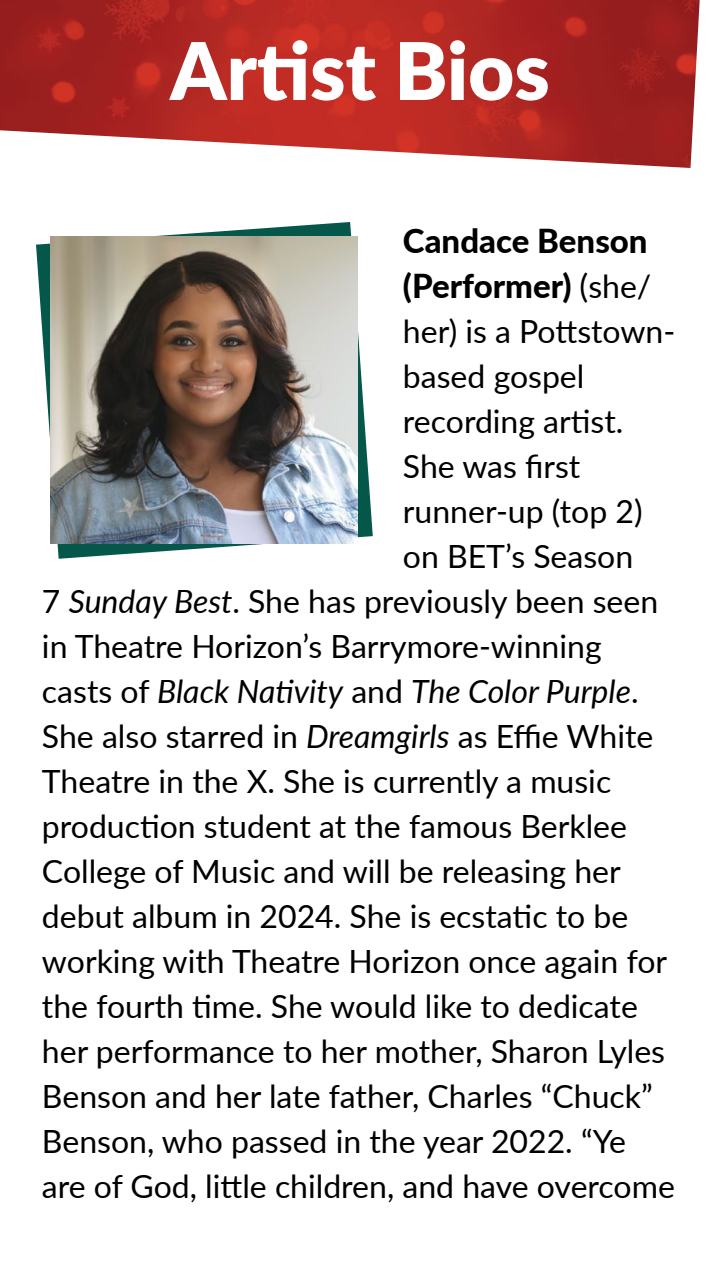
<style>
.page{position:relative;width:720px;height:1280px;background:#fff}
.page>*{position:absolute;margin:0;border:0;box-sizing:border-box;transform-origin:0 0}
.t1{font:900 79.5px "Lato";color:#fff}
.t2{font:800 33px/45px "Lato";color:#000}
.t3{font:32px "Lato";color:#000}
.t4{font:italic 32px "Lato";color:#000}
.s1{font-weight:400}
.s2{font-weight:400;font-size:32px}
.s3{font-style:italic}
.s4{font-style:normal}
</style>
<div class="page">
<img style="left:0;top:0;width:700px;height:168px">
<svg style="left:36px;top:222px;width:337px;height:337px"></svg>
<img style="left:51px;top:237px;width:307px;height:307px">
<h1 class="t1" style="left:170px;top:11px;width:381px">Artist Bios</h1>
<p class="t2" style="left:403px;top:217px;width:250px">Candace Benson (Performer) <span class="s1">(</span><span class="s2">she/</span></p>
<p class="t3" style="left:403px;top:309px;width:274px">her) is a Pottstown-</p>
<p class="t3" style="left:403px;top:354px;width:183px">based gospel</p>
<p class="t3" style="left:403px;top:399px;width:222px">recording artist.</p>
<p class="t3" style="left:403px;top:444px;width:179px">She was first</p>
<p class="t3" style="left:403px;top:489px;width:241px">runner-up (top 2)</p>
<p class="t3" style="left:403px;top:534px;width:232px">on BET’s Season</p>
<p class="t3" style="left:42px;top:579px;width:618px">7 <span class="s3">Sunday Best</span>. She has previously been seen</p>
<p class="t3" style="left:42px;top:624px;width:561px">in Theatre Horizon’s Barrymore-winning</p>
<p class="t4" style="left:42px;top:669px;width:598px"><span class="s4">casts of</span> Black Nativity <span class="s4">and</span> The Color Purple<span class="s4">.</span></p>
<p class="t3" style="left:42px;top:714px;width:613px">She also starred in <span class="s3">Dreamgirls</span> as Effie White</p>
<p class="t3" style="left:42px;top:759px;width:571px">Theatre in the X. She is currently a music</p>
<p class="t3" style="left:42px;top:804px;width:587px">production student at the famous Berklee</p>
<p class="t3" style="left:42px;top:849px;width:580px">College of Music and will be releasing her</p>
<p class="t3" style="left:42px;top:894px;width:588px">debut album in 2024. She is ecstatic to be</p>
<p class="t3" style="left:42px;top:938px;width:627px">working with Theatre Horizon once again for</p>
<p class="t3" style="left:42px;top:983px;width:597px">the fourth time. She would like to dedicate</p>
<p class="t3" style="left:42px;top:1028px;width:625px">her performance to her mother, Sharon Lyles</p>
<p class="t3" style="left:42px;top:1073px;width:612px">Benson and her late father, Charles “Chuck”</p>
<p class="t3" style="left:42px;top:1118px;width:586px">Benson, who passed in the year 2022. “Ye</p>
<p class="t3" style="left:42px;top:1163px;width:634px">are of God, little children, and have overcome</p>
</div>
